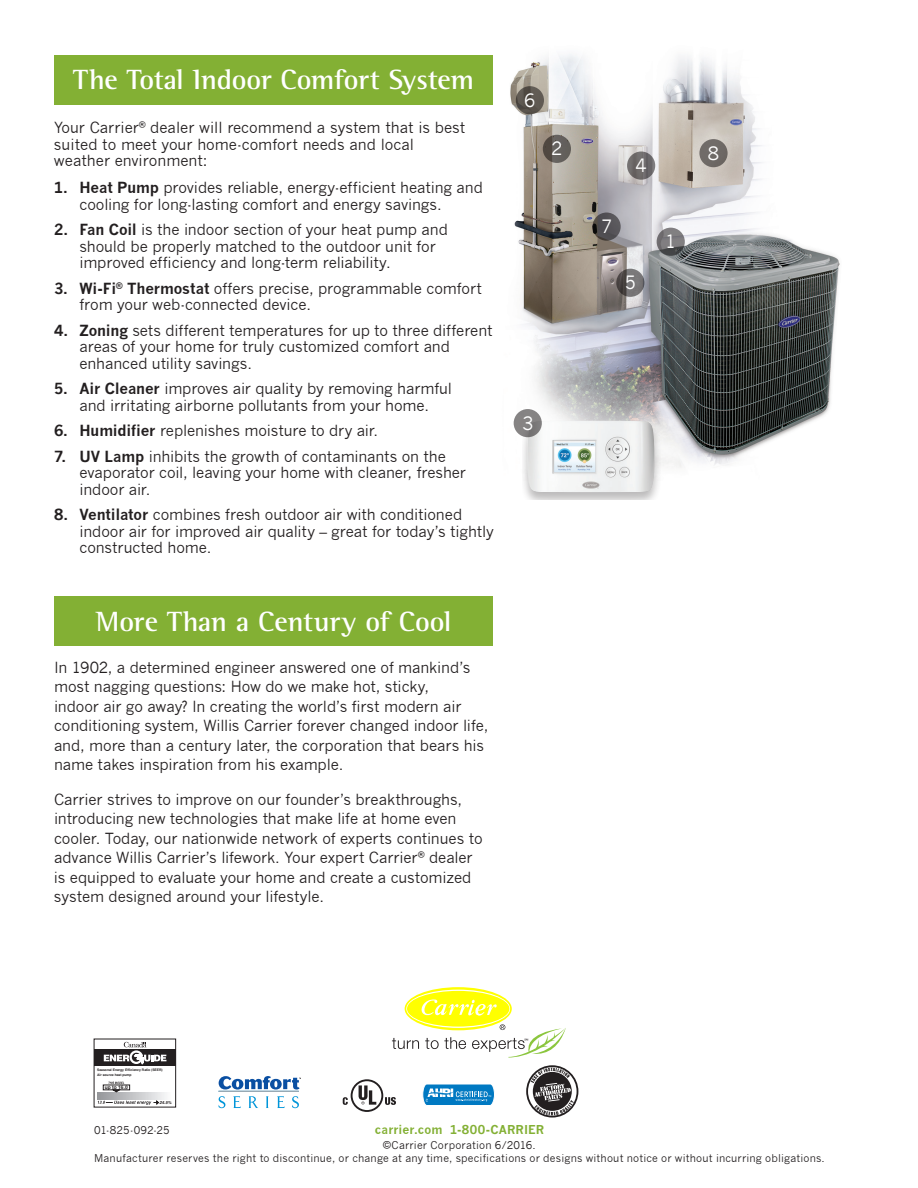
<style>
.page{position:relative;width:918px;height:1188px;background:#fff}
.page>*{position:absolute;margin:0;border:0;box-sizing:border-box;transform-origin:0 0}
.t1{font:700 28.5px "Rotis Semi Serif";letter-spacing:-.01em;color:#fff}
.t2{font:18px "News Gothic";color:#fff}
.t3{font:15px/16.5px "News Gothic";letter-spacing:-.01em;color:#231f20}
.t4{font:700 12px "News Gothic";letter-spacing:.01em;color:#83b034}
.t5{font:10.5px/13.5px "News Gothic";letter-spacing:.015em;color:#231f20;text-align:center}
.t6{font:700 4.95px "Helvetica";color:#231f20}
.t7{font:italic 700 4.2px "Helvetica";color:#231f20}
.t8{font:700 3.3px/4.3px "Helvetica";color:#231f20}
.s1{font-weight:700}
</style>
<div class="page">
<img style="left:510px;top:54px;width:330px;height:414px">
<svg style="left:657px;top:228px;width:28px;height:28px"></svg>
<svg style="left:543px;top:135px;width:28px;height:28px"></svg>
<svg style="left:616px;top:269px;width:28px;height:28px"></svg>
<div style="left:699px;top:139px;width:29px;height:28px;background:#6f6b67;border-radius:50%"></div>
<svg style="left:516px;top:86px;width:28px;height:28px"></svg>
<svg style="left:627px;top:151px;width:28px;height:29px"></svg>
<svg style="left:593px;top:213px;width:28px;height:28px"></svg>
<div style="left:522px;top:419px;width:138px;height:80px;background:#231f20;opacity:.3"></div>
<img style="left:527px;top:421px;width:128px;height:71px">
<div style="left:514px;top:409px;width:28px;height:28px;background:linear-gradient(to bottom,#8a8788,#7c7a7a);border-radius:50%"></div>
<svg style="left:392px;top:1038px;width:27px;height:11px"></svg>
<svg style="left:425px;top:1037px;width:41px;height:12px"></svg>
<svg style="left:472px;top:1024px;width:94px;height:34px"></svg>
<svg style="left:405px;top:987px;width:107px;height:43px"></svg>
<svg style="left:406px;top:990px;width:104px;height:38px"></svg>
<div style="left:407px;top:991px;width:102px;height:36px;background:#ff0;border-radius:50%"></div>
<svg style="left:421px;top:999px;width:76px;height:17px"></svg>
<svg style="left:219px;top:1096px;width:6px;height:12px"></svg>
<svg style="left:233px;top:1096px;width:8px;height:12px"></svg>
<svg style="left:249px;top:1096px;width:9px;height:12px"></svg>
<svg style="left:266px;top:1096px;width:3px;height:12px"></svg>
<svg style="left:277px;top:1096px;width:8px;height:12px"></svg>
<svg style="left:292px;top:1096px;width:7px;height:12px"></svg>
<hr style="left:219px;top:1091px;width:80px;height:1px;background:#a8a9ad">
<svg style="left:219px;top:1076px;width:82px;height:14px"></svg>
<svg style="left:97px;top:1093px;width:69px;height:6px"></svg>
<div style="left:103px;top:1085px;width:27px;height:5px;border:1px solid #231f20"></div>
<svg style="left:108px;top:1082px;width:16px;height:2px"></svg>
<div style="left:94px;top:1049px;width:82px;height:17px;background:#231f20"></div>
<svg style="left:104px;top:1042px;width:62px;height:22px"></svg>
<svg style="left:98px;top:1101px;width:61px;height:4px"></svg>
<div style="left:54px;top:55px;width:438px;height:49px;background:#83b034"></div>
<div style="left:54px;top:596px;width:438px;height:50px;background:#83b034"></div>
<svg style="left:359px;top:1085px;width:17px;height:20px"></svg>
<div style="left:351px;top:1079px;width:32px;height:33px;border:2px solid #231f20;border-radius:50%"></div>
<svg style="left:343px;top:1097px;width:5px;height:8px"></svg>
<svg style="left:385px;top:1097px;width:11px;height:8px"></svg>
<svg style="left:526px;top:1065px;width:52px;height:53px"></svg>
<svg style="left:422px;top:1084px;width:73px;height:21px;background:#3b97cf"></svg>
<h1 class="t1" style="left:73px;top:69px;width:402px">The Total Indoor Comfort System</h1>
<p class="t3" style="left:54px;top:121px;width:413px">Your Carrier<sup>®</sup> dealer will recommend a system that is best suited to meet your home-comfort needs and local weather environment:</p>
<p class="t3" style="left:80px;top:181px;width:405px;text-indent:-26px"><span class="s1">1. Heat Pump</span> provides reliable, energy-efficient heating and cooling for long-lasting comfort and energy savings.</p>
<p class="t3" style="left:80px;top:223px;width:370px;text-indent:-25px"><span class="s1">2. Fan Coil</span> is the indoor section of your heat pump and should be properly matched to the outdoor unit for improved efficiency and long-term reliability.</p>
<p class="t3" style="left:80px;top:281px;width:404px;text-indent:-26px"><span class="s1">3. Wi-Fi</span><sup>®</sup> <span class="s1">Thermostat</span> offers precise, programmable comfort from your web-connected device.</p>
<p class="t3" style="left:80px;top:323px;width:415px;text-indent:-26px"><span class="s1">4. Zoning</span> sets different temperatures for up to three different areas of your home for truly customized comfort and enhanced utility savings.</p>
<p class="t3" style="left:54px;top:382px;width:400px;text-align:center"><span class="s1">5. Air Cleaner</span> improves air quality by removing harmful and irritating airborne pollutants from your home.</p>
<p class="t3" style="left:54px;top:424px;width:326px"><span class="s1">6. Humidifier</span> replenishes moisture to dry air.</p>
<p class="t3" style="left:80px;top:449px;width:388px;text-indent:-26px"><span class="s1">7. UV Lamp</span> inhibits the growth of contaminants on the evaporator coil, leaving your home with cleaner, fresher indoor air.</p>
<p class="t3" style="left:80px;top:508px;width:416px;text-indent:-25px"><span class="s1">8. Ventilator</span> combines fresh outdoor air with conditioned indoor air for improved air quality – great for today’s tightly constructed home.</p>
<h1 class="t1" style="left:96px;top:611px;width:357px">More Than a Century of Cool</h1>
<p class="t3" style="left:54px;top:659px;width:436px;line-height:19.5px">In 1902, a determined engineer answered one of mankind’s most nagging questions: How do we make hot, sticky,<br>indoor air go away? In creating the world’s first modern air conditioning system, Willis Carrier forever changed indoor life, and, more than a century later, the corporation that bears his name takes inspiration from his example.</p>
<p class="t3" style="left:54px;top:791px;width:430px;line-height:19.5px">Carrier strives to improve on our founder’s breakthroughs, introducing new technologies that make life at home even cooler. Today, our nationwide network of experts continues to advance Willis Carrier’s lifework. Your expert Carrier<sup>®</sup> dealer is equipped to evaluate your home and create a customized system designed around your lifestyle.</p>
<p class="t2" style="left:524px;top:93px;width:13px">6</p>
<p class="t2" style="left:551px;top:142px;width:13px">2</p>
<p class="t2" style="left:522px;top:416px;width:13px">3</p>
<p class="t2" style="left:636px;top:158px;width:13px">4</p>
<p class="t2" style="left:601px;top:219px;width:13px">7</p>
<p class="t2" style="left:625px;top:276px;width:13px">5</p>
<p class="t2" style="left:665px;top:235px;width:13px">1</p>
<p class="t2" style="left:708px;top:146px;width:13px">8</p>
<p class="t8" style="left:97px;top:1068px;width:67px">Seasonal Energy Efficiency Ratio (SEER)<br>Air source heat pump</p>
<p class="t7" style="left:159px;top:1100px;width:13px">24.5%</p>
<p class="t6" style="left:105px;top:1085px;width:25px">up to 16.0</p>
<p class="t4" style="left:375px;top:1124px;width:171px">carrier.com 1-800-CARRIER</p>
<p class="t5" style="left:94px;top:1139px;width:732px">©Carrier Corporation 6/2016.<br>Manufacturer reserves the right to discontinue, or change at any time, specifications or designs without notice or without incurring obligations.</p>
<p class="t5" style="left:94px;top:1125px;width:77px">01-825-092-25</p>
</div>
